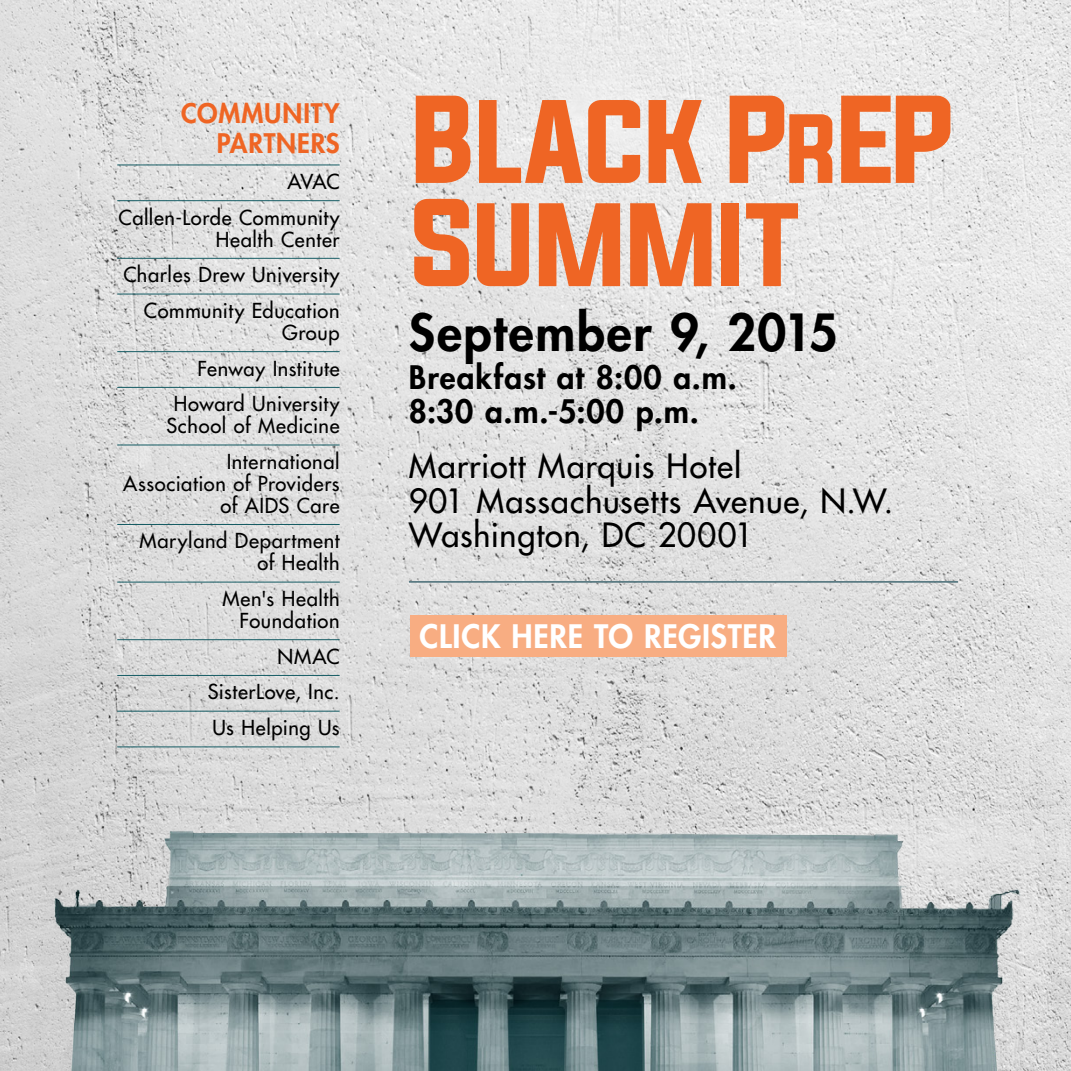
<style>
.page{position:relative;width:1071px;height:1071px;background:#fff}
.page>*{position:absolute;margin:0;border:0;box-sizing:border-box;transform-origin:0 0}
.t1{font:105.7px/103.2px "Evogria";letter-spacing:-.055em;color:#ef6524;scale:1.07 1}
.t2{font:800 49.88px "Futura Std";letter-spacing:.03em;color:#000}
.t3{font:500 32.55px/34.5px "Futura Std";letter-spacing:.025em;color:#000}
.t4{font:800 31.5px/33.2px "Futura Std";letter-spacing:.03em;color:#000}
.t5{font:800 31.5px "Futura Std";letter-spacing:.02em;color:#fff}
.t6{font:800 26.25px/29.8px "Futura Std";letter-spacing:.03em;color:#ef6524;text-align:right}
.t7{font:500 20.12px/35.7px "Futura Std";letter-spacing:.03em;color:#000;text-align:right}
.s1{font-size:87.5px}
</style>
<div class="page">
<img style="left:0;top:0;width:1071px;height:821px">
<hr style="left:409px;top:581px;width:549px;height:2px;background:#5b7b83">
<div style="left:410px;top:615px;width:376px;height:42px;background:#f8ad82"></div>
<hr style="left:117px;top:165px;width:223px;height:1px;background:#135a62">
<hr style="left:117px;top:200px;width:223px;height:1px;background:#135a62">
<hr style="left:117px;top:258px;width:223px;height:1px;background:#135a62">
<hr style="left:117px;top:294px;width:223px;height:1px;background:#135a62">
<hr style="left:117px;top:351px;width:223px;height:1px;background:#135a62">
<hr style="left:117px;top:387px;width:223px;height:1px;background:#135a62">
<hr style="left:117px;top:445px;width:223px;height:1px;background:#135a62">
<hr style="left:117px;top:524px;width:223px;height:1px;background:#135a62">
<hr style="left:117px;top:582px;width:223px;height:1px;background:#135a62">
<hr style="left:117px;top:639px;width:223px;height:1px;background:#135a62">
<hr style="left:117px;top:675px;width:223px;height:1px;background:#135a62">
<hr style="left:117px;top:711px;width:223px;height:1px;background:#135a62">
<hr style="left:117px;top:746px;width:223px;height:1px;background:#135a62">
<img style="left:0;top:821px;width:1071px;height:250px">
<h3 class="t6" style="left:181px;top:99px;width:160px">COMMUNITY<br>PARTNERS</h3>
<p class="t7" style="left:119px;top:164px;width:223px">AVAC<br>Callen-Lorde Community</p>
<p class="t7" style="left:123px;top:221px;width:218px">Health Center<br>Charles Drew University<br>Community Education</p>
<p class="t7" style="left:174px;top:315px;width:167px">Group<br>Fenway Institute<br>Howard University</p>
<p class="t7" style="left:166px;top:408px;width:175px">School of Medicine<br>International</p>
<p class="t7" style="left:123px;top:473px;width:218px;line-height:21.9px">Association of Providers of AIDS Care</p>
<p class="t7" style="left:140px;top:530px;width:202px;line-height:21.9px">Maryland Department of Health</p>
<p class="t7" style="left:223px;top:588px;width:119px;line-height:21.9px">Men's Health<br>Foundation</p>
<p class="t7" style="left:208px;top:639px;width:133px;text-align:justify;text-indent:70px">NMAC SisterLove, Inc.<br>Us Helping Us</p>
<h1 class="t1" style="left:411px;top:93px;width:511px">BLACK P<span class="s1">R</span>EP<br>SUMMIT</h1>
<h2 class="t2" style="left:409px;top:301px;width:431px">September 9, 2015</h2>
<h3 class="t4" style="left:409px;top:361px;width:329px">Breakfast at 8:00 a.m.<br>8:30 a.m.-5:00 p.m.</h3>
<h3 class="t3" style="left:409px;top:449px;width:486px">Marriott Marquis Hotel<br>901 Massachusetts Avenue, N.W.<br>Washington, DC 20001</h3>
<h3 class="t5" style="left:420px;top:616px;width:358px">CLICK HERE TO REGISTER</h3>
</div>
